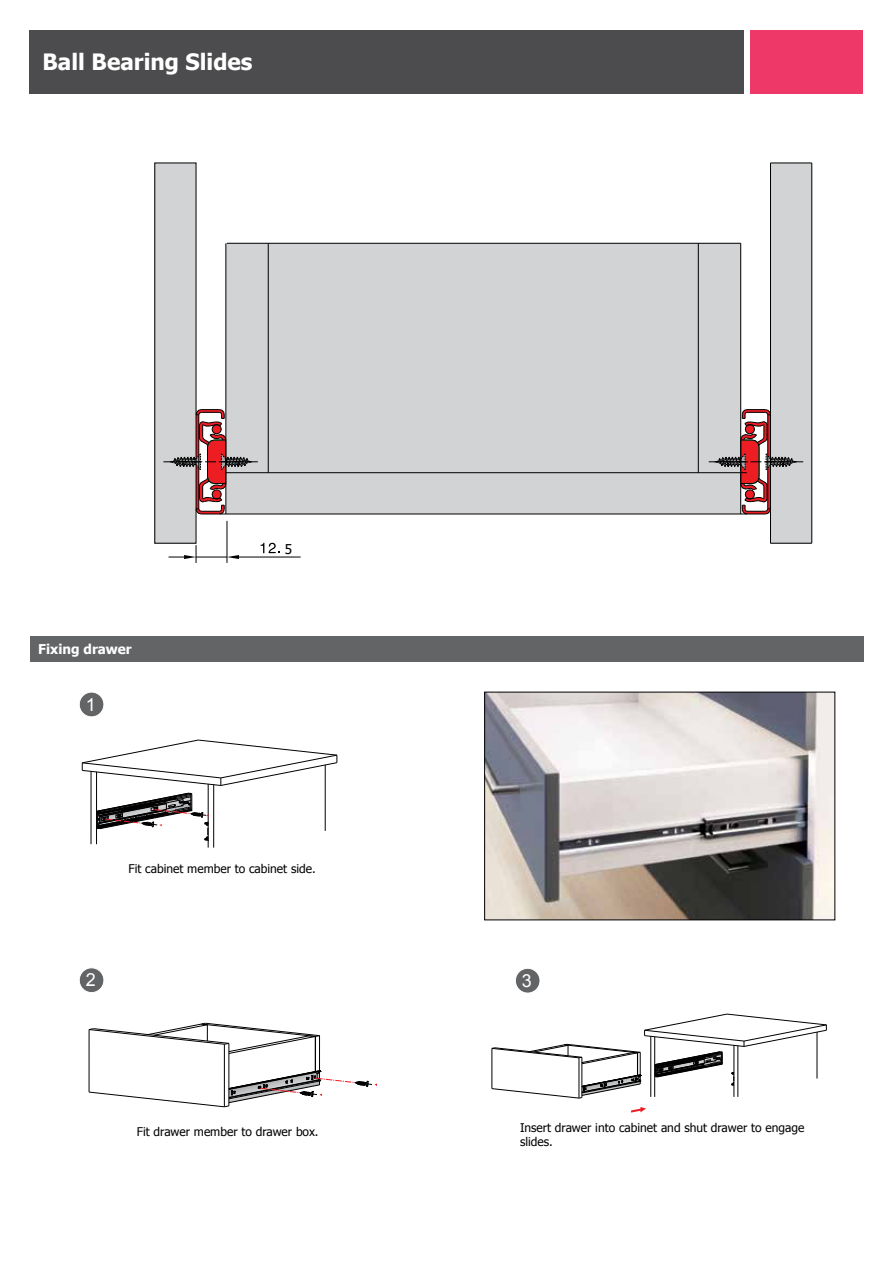
<style>
.page{position:relative;width:893px;height:1263px;background:#fff}
.page>*{position:absolute;margin:0;border:0;box-sizing:border-box;transform-origin:0 0}
.t1{font:700 22.5px "Tahoma";color:#fff}
.t2{font:18px "Arial";color:#fff}
.t3{font:700 13.5px "Tahoma";color:#fff}
.t4{font:13.5px "Tahoma";color:#000}
.t5{font:12px/14.4px "Tahoma";color:#000}
</style>
<div class="page">
<div style="left:750px;top:30px;width:113px;height:64px;background:#ee3968"></div>
<div style="left:30px;top:30px;width:714px;height:64px;background:#4c4c4e"></div>
<div style="left:155px;top:163px;width:41px;height:380px;background:#d1d3d4"></div>
<div style="left:770px;top:163px;width:42px;height:380px;background:#d1d3d4"></div>
<div style="left:226px;top:243px;width:515px;height:271px;background:#d1d3d4"></div>
<hr style="left:226px;top:243px;width:1px;height:271px;background:#000">
<hr style="left:268px;top:243px;width:1px;height:230px;background:#000">
<hr style="left:226px;top:472px;width:521px;height:1px;background:#000">
<hr style="left:227px;top:243px;width:514px;height:1px;background:#000">
<hr style="left:201px;top:514px;width:564px;height:1px;background:#000">
<hr style="left:227px;top:521px;width:1px;height:42px;background:#000">
<hr style="left:236px;top:557px;width:65px;height:1px;background:#000">
<svg style="left:169px;top:545px;width:28px;height:18px"></svg>
<svg style="left:227px;top:555px;width:12px;height:4px"></svg>
<svg style="left:163px;top:409px;width:95px;height:105px"></svg>
<hr style="left:811px;top:163px;width:1px;height:380px;background:#000">
<hr style="left:770px;top:163px;width:1px;height:351px;background:#000">
<hr style="left:740px;top:243px;width:1px;height:271px;background:#000">
<hr style="left:698px;top:243px;width:1px;height:230px;background:#000">
<hr style="left:770px;top:543px;width:42px;height:1px;background:#000">
<hr style="left:770px;top:163px;width:42px;height:1px;background:#000">
<svg style="left:709px;top:409px;width:94px;height:134px"></svg>
<svg style="left:261px;top:543px;width:19px;height:10px"></svg>
<hr style="left:196px;top:557px;width:31px;height:1px;background:#000">
<hr style="left:91px;top:771px;width:1px;height:73px;background:#000">
<hr style="left:96px;top:772px;width:1px;height:72px;background:#000">
<hr style="left:208px;top:784px;width:1px;height:64px;background:#000">
<hr style="left:213px;top:785px;width:1px;height:63px;background:#000">
<hr style="left:325px;top:765px;width:1px;height:66px;background:#000">
<svg style="left:82px;top:739px;width:256px;height:47px"></svg>
<svg style="left:97px;top:793px;width:112px;height:48px"></svg>
<div style="left:79px;top:692px;width:25px;height:25px;background:#636466;border-radius:50%"></div>
<div style="left:79px;top:692px;width:25px;height:25px;border:1px solid #fff;border-radius:50%"></div>
<hr style="left:89px;top:1029px;width:1px;height:63px;background:#000">
<hr style="left:224px;top:1044px;width:1px;height:63px;background:#000">
<hr style="left:229px;top:1043px;width:1px;height:63px;background:#000">
<hr style="left:315px;top:1036px;width:1px;height:35px;background:#000">
<hr style="left:319px;top:1036px;width:1px;height:35px;background:#000">
<svg style="left:88px;top:1022px;width:232px;height:32px"></svg>
<svg style="left:88px;top:1070px;width:289px;height:37px"></svg>
<div style="left:79px;top:968px;width:25px;height:24px;background:#636466;border-radius:50%"></div>
<div style="left:79px;top:967px;width:25px;height:26px;border:1px solid #fff;border-radius:50%"></div>
<svg style="left:631px;top:1107px;width:15px;height:5px"></svg>
<svg style="left:491px;top:1013px;width:336px;height:85px"></svg>
<div style="left:515px;top:968px;width:25px;height:25px;background:#636466;border-radius:50%"></div>
<div style="left:515px;top:968px;width:25px;height:25px;border:1px solid #fff;border-radius:50%"></div>
<div style="left:30px;top:636px;width:833px;height:25px;background:#636466"></div>
<img style="left:486px;top:694px;width:347px;height:224px">
<div style="left:484px;top:692px;width:351px;height:228px;border:1px solid #000"></div>
<h1 class="t1" style="left:43px;top:46px;width:212px">Ball Bearing Slides</h1>
<p class="t3" style="left:38px;top:639px;width:95px">Fixing drawer</p>
<h2 class="t2" style="left:86px;top:692px;width:12px">1</h2>
<p class="t4" style="left:285px;top:540px;width:9px">5</p>
<p class="t5" style="left:128px;top:860px;width:189px">Fit cabinet member to cabinet side.</p>
<h2 class="t2" style="left:86px;top:968px;width:12px">2</h2>
<p class="t5" style="left:137px;top:1123px;width:183px">Fit drawer member to drawer box.</p>
<h2 class="t2" style="left:522px;top:969px;width:12px">3</h2>
<p class="t5" style="left:520px;top:1119px;width:286px">Insert drawer into cabinet and shut drawer to engage slides.</p>
</div>
